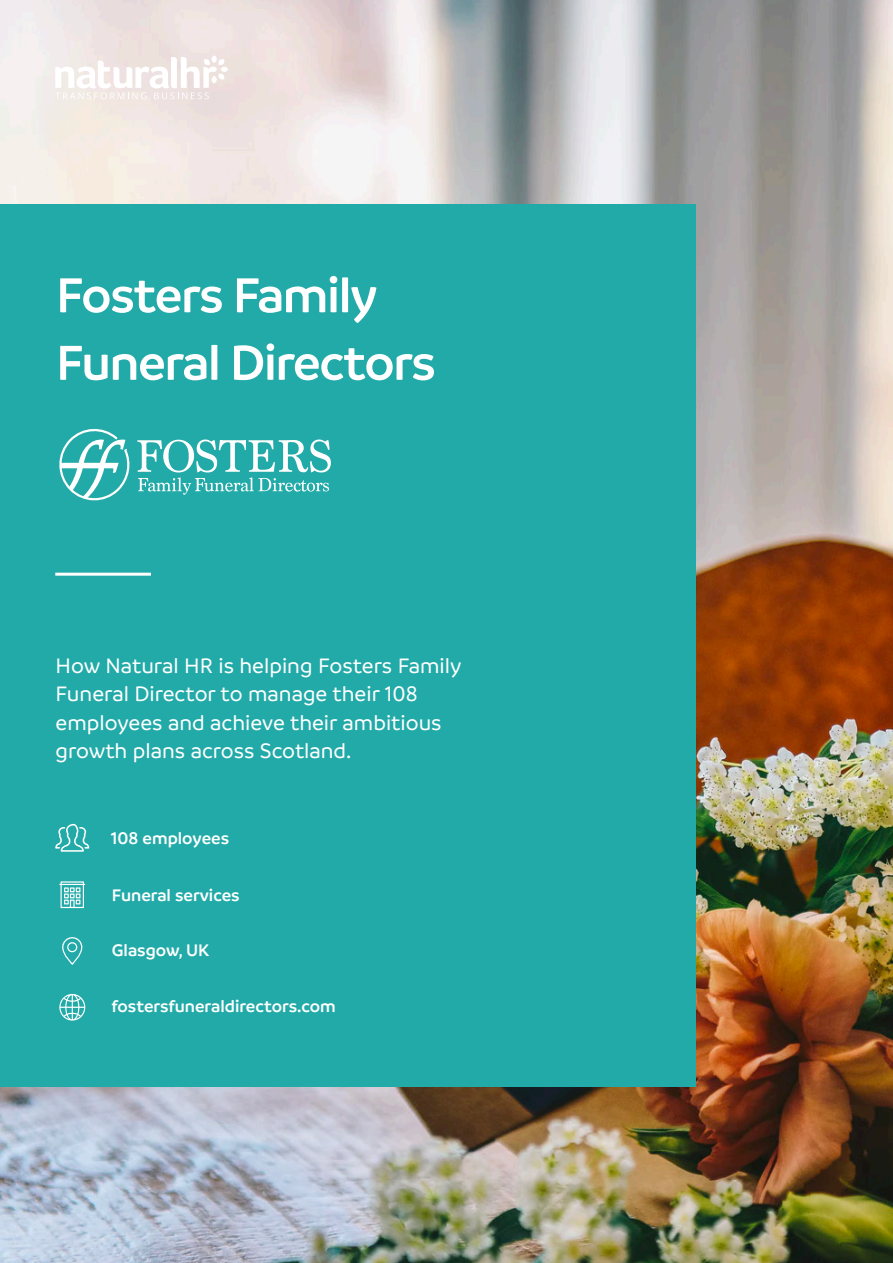
<style>
.page{position:relative;width:893px;height:1263px;background:#fff}
.page>*{position:absolute;margin:0;border:0;box-sizing:border-box;transform-origin:0 0}
.Title_01{font:600 52.5px "Branding";letter-spacing:-.025em;color:#fff}
.Introduction{font:500 22.5px/28.5px "Branding";color:#fff}
.Title_03{font:600 18px "Branding";color:#fff}
</style>
<div class="page">
<img style="left:0;top:0;width:893px;height:1263px">
<div style="left:0;top:204px;width:696px;height:882px;background:#22aaa9"></div>
<hr style="left:55px;top:573px;width:96px;height:3px;background:#fff">
<div style="left:212px;top:55px;width:5px;height:8px;background:#fff;border-radius:50%"></div>
<svg style="left:55px;top:57px;width:173px;height:42px"></svg>
<svg style="left:55px;top:824px;width:34px;height:28px"></svg>
<svg style="left:59px;top:881px;width:26px;height:27px"></svg>
<svg style="left:62px;top:937px;width:20px;height:28px"></svg>
<svg style="left:59px;top:994px;width:26px;height:26px"></svg>
<svg style="left:59px;top:428px;width:272px;height:73px"></svg>
<p class="Title_01" style="left:56px;top:266px;width:323px">Fosters Family</p>
<p class="Title_01" style="left:56px;top:334px;width:381px">Funeral Directors</p>
<p class="Introduction" style="left:56px;top:651px;width:407px">How Natural HR is helping Fosters Family Funeral Director to manage their 108 employees and achieve their ambitious growth plans across Scotland.</p>
<p class="Title_03" style="left:111px;top:828px;width:120px">108 employees</p>
<p class="Title_03" style="left:112px;top:885px;width:129px">Funeral services</p>
<p class="Title_03" style="left:112px;top:941px;width:99px">Glasgow, UK</p>
<p class="Title_03" style="left:112px;top:996px;width:226px">fostersfuneraldirectors.com</p>
</div>
